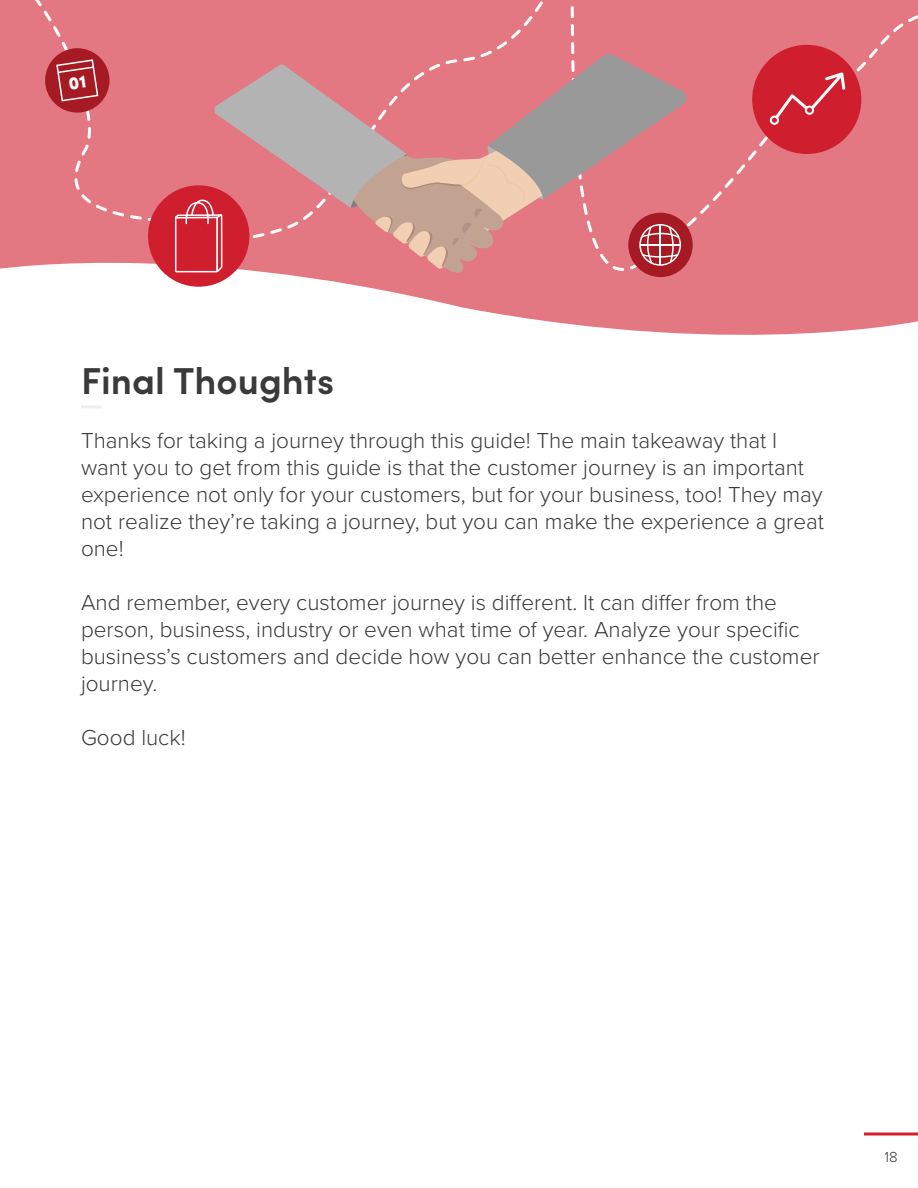
<style>
.page{position:relative;width:918px;height:1188px;background:#fff}
.page>*{position:absolute;margin:0;border:0;box-sizing:border-box;transform-origin:0 0}
.t1{font:600 37.5px "Sofia Pro";color:#3a3a3a}
.t2{font:300 22.5px/27px "Proxima Nova";color:#3a3a3a}
.t3{font:300 15px "Proxima Nova";color:#3a3a3a}
</style>
<div class="page">
<svg style="left:864px;top:1132px;width:54px;height:4px"></svg>
<hr style="left:81px;top:405px;width:21px;height:3px;background:#efefef">
<svg style="left:166px;top:271px;width:752px;height:64px;fill:#e37882"></svg>
<div style="left:0;top:0;width:918px;height:271px;background:#e37882"></div>
<div style="left:45px;top:48px;width:65px;height:65px;background:#a61a24;border-radius:50%"></div>
<div style="left:148px;top:185px;width:101px;height:102px;background:#cf1f2e;border-radius:50%"></div>
<div style="left:628px;top:213px;width:65px;height:64px;background:#a61a24;border-radius:50%"></div>
<svg style="left:175px;top:53px;width:513px;height:222px;background:#d18589"></svg>
<div style="left:752px;top:45px;width:109px;height:109px;background:#cf1f2e;border-radius:50%"></div>
<svg style="left:770px;top:116px;width:9px;height:9px"></svg>
<svg style="left:772px;top:72px;width:73px;height:51px"></svg>
<svg style="left:56px;top:59px;width:42px;height:42px"></svg>
<p class="t1" style="left:81px;top:352px;width:255px">Final Thoughts</p>
<p class="t2" style="left:81px;top:426px;width:745px">Thanks for taking a journey through this guide! The main takeaway that I want you to get from this guide is that the customer journey is an important experience not only for your customers, but for your business, too! They may not realize they’re taking a journey, but you can make the experience a great one!</p>
<p class="t2" style="left:81px;top:588px;width:740px">And remember, every customer journey is different. It can differ from the person, business, industry or even what time of year. Analyze your specific business’s customers and decide how you can better enhance the customer journey.</p>
<p class="t2" style="left:81px;top:723px;width:106px">Good luck!</p>
<p class="t3" style="left:884px;top:1145px;width:15px">18</p>
</div>
